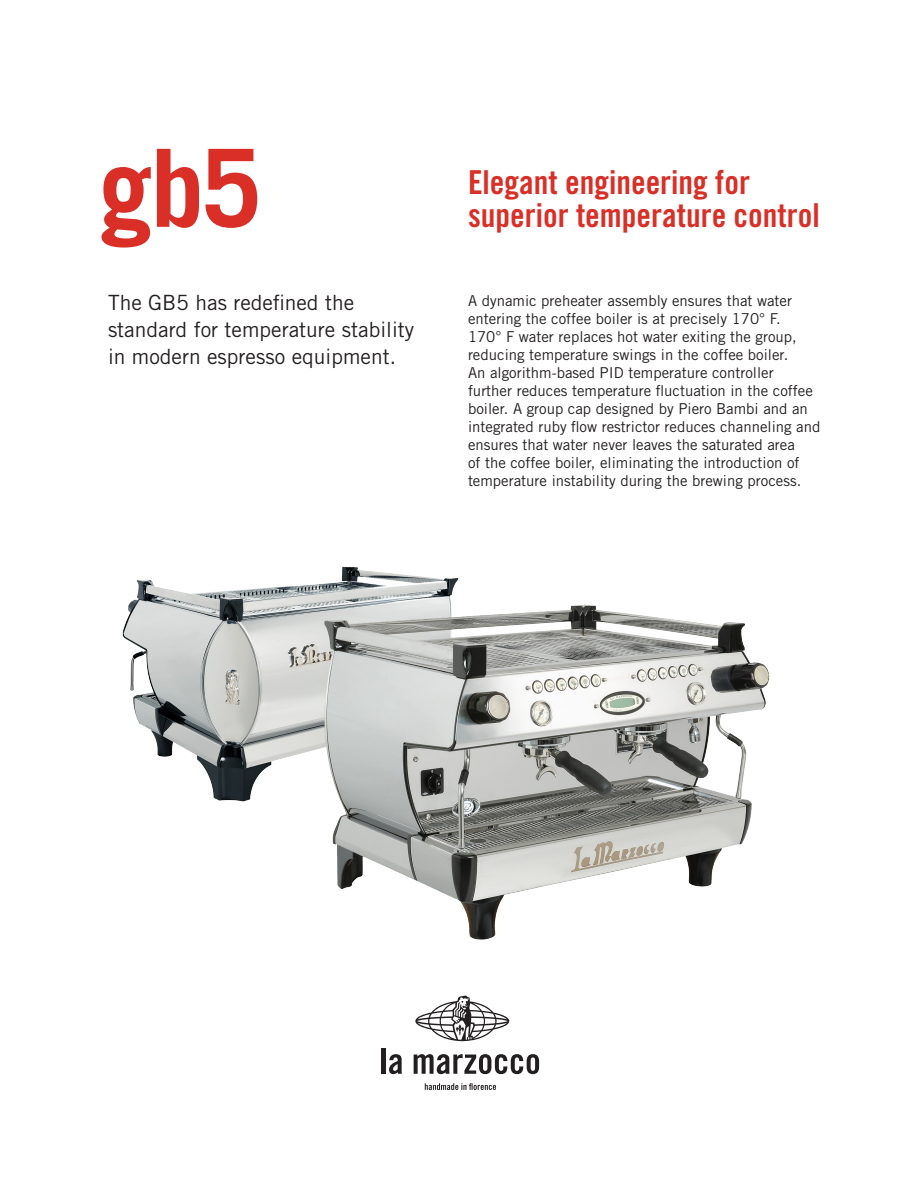
<style>
.page{position:relative;width:918px;height:1188px;background:#fff}
.page>*{position:absolute;margin:0;border:0;box-sizing:border-box;transform-origin:0 0}
.t1{font:700 108px "Trade Gothic LT Std";color:#d92f26}
.t2{font:33px/33px "Trade Gothic Bold Cond Twenty";color:#d92f26}
.t3{font:21px/27px "Trade Gothic LT Std";color:#231f20}
.t4{font:15px/18px "Trade Gothic LT Std";color:#231f20}
</style>
<div class="page">
<hr style="left:382px;top:1048px;width:4px;height:26px;background:#231f20">
<svg style="left:389px;top:1054px;width:13px;height:20px"></svg>
<svg style="left:414px;top:1054px;width:125px;height:20px"></svg>
<svg style="left:425px;top:1083px;width:71px;height:7px"></svg>
<svg style="left:415px;top:1007px;width:94px;height:34px"></svg>
<img style="left:122px;top:566px;width:648px;height:441px">
<p class="t1" style="left:99px;top:122px;width:164px">gb5</p>
<p class="t2" style="left:468px;top:165px;width:353px">Elegant engineering for superior temperature control</p>
<p class="t3" style="left:108px;top:289px;width:308px">The GB5 has redefined the standard for temperature stability in modern espresso equipment.</p>
<p class="t4" style="left:468px;top:291px;width:354px">A dynamic preheater assembly ensures that water entering the coffee boiler is at precisely 170° F.<br>170° F water replaces hot water exiting the group, reducing temperature swings in the coffee boiler.<br>An algorithm-based PID temperature controller further reduces temperature fluctuation in the coffee boiler. A group cap designed by Piero Bambi and an integrated ruby flow restrictor reduces channeling and ensures that water never leaves the saturated area<br>of the coffee boiler, eliminating the introduction of temperature instability during the brewing process.</p>
</div>
